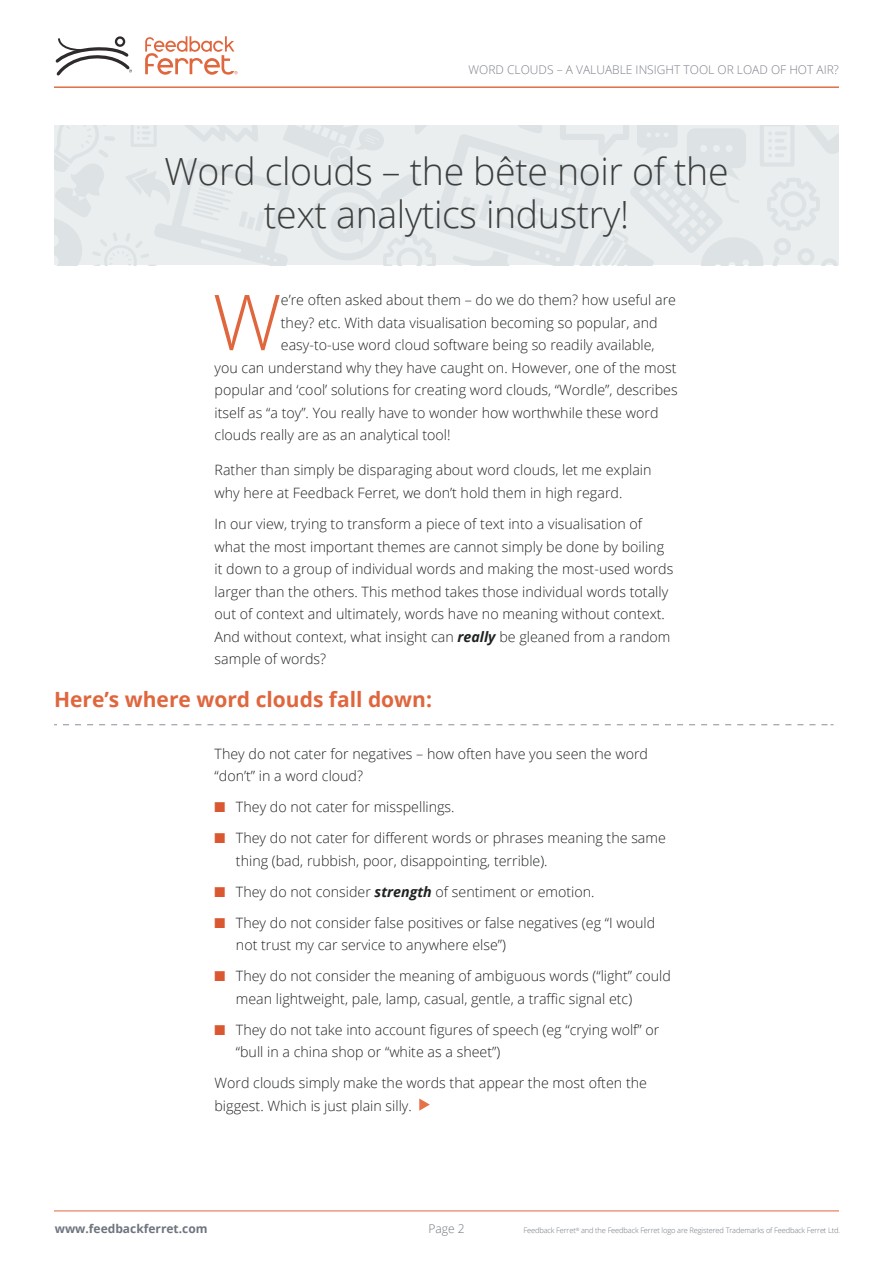
<style>
.page{position:relative;width:893px;height:1263px;background:#fff}
.page>*{position:absolute;margin:0;border:0;box-sizing:border-box;transform-origin:0 0}
.t1{font:300 77.25px "Open Sans";color:#df663d}
.t2{font:300 37.5px/43.5px "Open Sans";letter-spacing:-.01em;color:#3d3f3e;text-align:center}
.t3{font:700 21px "Open Sans";color:#df663d}
.t4{font:300 14.25px/22.5px "Open Sans";color:#202323}
.t5{font:300 12px "Open Sans";color:#7b808b}
.t6{font:700 12px "Open Sans";color:#6e757f}
.t7{font:300 12px "Open Sans";color:#6e757f}
.t8{font:300 7.5px "Open Sans";letter-spacing:-.02em;color:#6e757f}
.s1{font-weight:700;font-style:italic}
.s2{color:#da5831}
</style>
<div class="page">
<hr style="left:54px;top:1210px;width:785px;height:1px;background:#df663d">
<div style="left:115px;top:36px;width:10px;height:11px;border:2px solid #2f2b2a;border-radius:50%"></div>
<svg style="left:56px;top:37px;width:76px;height:39px"></svg>
<svg style="left:145px;top:36px;width:93px;height:39px"></svg>
<hr style="left:54px;top:87px;width:785px;height:1px;background:#df663d">
<svg style="left:419px;top:1098px;width:11px;height:13px"></svg>
<svg style="left:63px;top:724px;width:770px;height:1px"></svg>
<svg style="left:54px;top:125px;width:785px;height:140px;background:#e5e9eb"></svg>
<p class="t5" style="left:468px;top:61px;width:372px">WORD CLOUDS – A VALUABLE INSIGHT TOOL OR LOAD OF HOT AIR?</p>
<h2 class="t2" style="left:164px;top:149px;width:566px">Word clouds – the bête noir of the text analytics industry!</h2>
<h1 class="t1" style="left:213px;top:269px;width:70px">W</h1>
<p class="t4" style="left:281px;top:288px;width:397px">e’re often asked about them – do we do them? how useful are</p>
<p class="t4" style="left:281px;top:311px;width:378px">they? etc. With data visualisation becoming so popular, and</p>
<p class="t4" style="left:281px;top:333px;width:375px">easy-to-use word cloud software being so readily available,</p>
<p class="t4" style="left:215px;top:356px;width:463px">you can understand why they have caught on. However, one of the most</p>
<p class="t4" style="left:215px;top:378px;width:465px">popular and ‘cool’ solutions for creating word clouds, “Wordle”, describes</p>
<p class="t4" style="left:215px;top:401px;width:445px">itself as “a toy”. You really have to wonder how worthwhile these word</p>
<p class="t4" style="left:215px;top:423px;width:237px">clouds really are as an analytical tool!</p>
<p class="t4" style="left:215px;top:459px;width:438px">Rather than simply be disparaging about word clouds, let me explain why here at Feedback Ferret, we don’t hold them in high regard.</p>
<p class="t4" style="left:215px;top:512px;width:460px">In our view, trying to transform a piece of text into a visualisation of what the most important themes are cannot simply be done by boiling it down to a group of individual words and making the most-used words larger than the others. This method takes those individual words totally out of context and ultimately, words have no meaning without context.<br>And without context, what insight can <span class="s1">really</span> be gleaned from a random sample of words?</p>
<h3 class="t3" style="left:54px;top:685px;width:380px">Here’s where word clouds fall down:</h3>
<p class="t4" style="left:215px;top:742px;width:435px">They do not cater for negatives – how often have you seen the word “don’t” in a word cloud?</p>
<p class="t4" style="left:215px;top:795px;width:242px"><span class="s2">■</span> They do not cater for misspellings.</p>
<p class="t4" style="left:236px;top:826px;width:431px;text-indent:-21px"><span class="s2">■</span> They do not cater for different words or phrases meaning the same thing (bad, rubbish, poor, disappointing, terrible).</p>
<p class="t4" style="left:215px;top:880px;width:381px"><span class="s2">■</span> They do not consider <span class="s1">strength</span> of sentiment or emotion.</p>
<p class="t4" style="left:236px;top:911px;width:421px;text-indent:-21px"><span class="s2">■</span> They do not consider false positives or false negatives (eg “I would not trust my car service to anywhere else”)</p>
<p class="t4" style="left:236px;top:964px;width:437px;text-indent:-21px"><span class="s2">■</span> They do not consider the meaning of ambiguous words (“light” could mean lightweight, pale, lamp, casual, gentle, a traffic signal etc)</p>
<p class="t4" style="left:236px;top:1018px;width:425px;text-indent:-21px"><span class="s2">■</span> They do not take into account figures of speech (eg “crying wolf” or “bull in a china shop or “white as a sheet”)</p>
<p class="t4" style="left:214px;top:1071px;width:434px">Word clouds simply make the words that appear the most often the biggest. Which is just plain silly.</p>
<p class="t6" style="left:55px;top:1220px;width:154px">www.feedbackferret.com</p>
<p class="t7" style="left:428px;top:1220px;width:38px">Page 2</p>
<p class="t8" style="left:524px;top:1225px;width:318px">Feedback Ferret<sup>®</sup> and the Feedback Ferret logo are Registered Trademarks of Feedback Ferret Ltd.</p>
</div>
